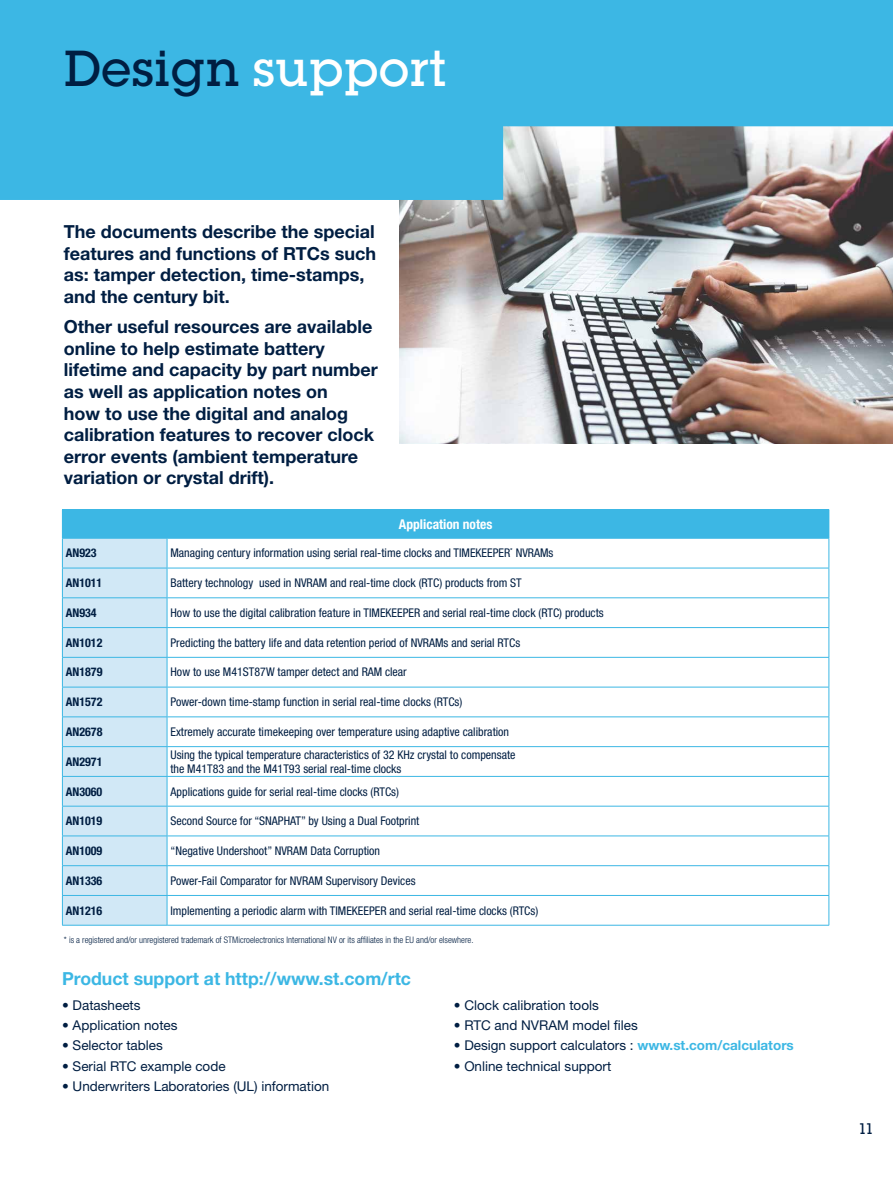
<style>
.page{position:relative;width:893px;height:1188px;background:#fff}
.page>*{position:absolute;margin:0;border:0;box-sizing:border-box;transform-origin:0 0}
.t1{font:500 49.5px "Lubalin Graph Std";color:#fff}
.t2{font:700 18px/21.6px "Helvetica Neue LT Std";color:#001e42}
.t3{font:700 18px "Helvetica Neue LT Std";color:#3cb7e4}
.t4{font:500 15px "Lubalin Graph Std";color:#001e42}
.t5{font:13.5px "Helvetica Neue LT Std";color:#001e42}
.t6{font:700 condensed 13.5px "Helvetica Neue LT Std";color:#fff}
.t7{font:condensed 12px/14.4px "Helvetica Neue LT Std";color:#001e42}
.t8{font:700 condensed 12px "Helvetica Neue LT Std";color:#001e42}
.t9{font:300 condensed 9px "Helvetica Neue LT Std";color:#001e42}
.s1{color:#001e42}
.s2{font-weight:700;color:#3cb7e4}
</style>
<div class="page">
<div style="left:62px;top:510px;width:767px;height:28px;background:#3cb7e4"></div>
<svg style="left:168px;top:539px;width:661px;height:386px"></svg>
<hr style="left:62px;top:509px;width:105px;height:1px;background:#3cb7e4">
<hr style="left:167px;top:509px;width:662px;height:1px;background:#3cb7e4">
<hr style="left:167px;top:538px;width:662px;height:1px;background:#3cb7e4">
<svg style="left:829px;top:510px;width:1px;height:58px"></svg>
<hr style="left:167px;top:568px;width:662px;height:1px;background:#3cb7e4">
<hr style="left:829px;top:568px;width:1px;height:30px;background:#3cb7e4">
<hr style="left:167px;top:598px;width:662px;height:1px;background:#3cb7e4">
<hr style="left:167px;top:627px;width:662px;height:1px;background:#3cb7e4">
<hr style="left:167px;top:657px;width:662px;height:1px;background:#3cb7e4">
<svg style="left:829px;top:598px;width:1px;height:89px"></svg>
<hr style="left:167px;top:687px;width:662px;height:1px;background:#3cb7e4">
<hr style="left:829px;top:687px;width:1px;height:30px;background:#3cb7e4">
<hr style="left:167px;top:717px;width:662px;height:1px;background:#3cb7e4">
<hr style="left:167px;top:746px;width:662px;height:1px;background:#3cb7e4">
<svg style="left:829px;top:717px;width:1px;height:89px"></svg>
<hr style="left:829px;top:806px;width:1px;height:30px;background:#3cb7e4">
<hr style="left:167px;top:776px;width:662px;height:1px;background:#3cb7e4">
<hr style="left:167px;top:806px;width:662px;height:1px;background:#3cb7e4">
<hr style="left:167px;top:836px;width:662px;height:1px;background:#3cb7e4">
<hr style="left:167px;top:865px;width:662px;height:1px;background:#3cb7e4">
<hr style="left:62px;top:925px;width:105px;height:1px;background:#3cb7e4">
<svg style="left:62px;top:538px;width:106px;height:387px;background:#c8e5f4"></svg>
<hr style="left:167px;top:895px;width:662px;height:1px;background:#3cb7e4">
<svg style="left:829px;top:836px;width:1px;height:89px"></svg>
<hr style="left:167px;top:925px;width:662px;height:1px;background:#3cb7e4">
<img style="left:399px;top:200px;width:494px;height:244px">
<svg style="left:0;top:0;width:893px;height:200px;background:#4bb2d7"></svg>
<h1 class="t1" style="left:64px;top:38px;width:383px"><span class="s1">Design</span> support</h1>
<h2 class="t2" style="left:64px;top:221px;width:314px">The documents describe the special features and functions of RTCs such as: tamper detection, time-stamps, and the century bit.</h2>
<p class="t2" style="left:64px;top:316px;width:315px">Other useful resources are available online to help estimate battery lifetime and capacity by part number as well as application notes on<br>how to use the digital and analog calibration features to recover clock error events (ambient temperature variation or crystal drift).</p>
<p class="t6" style="left:399px;top:516px;width:95px">Application notes</p>
<p class="t8" style="left:66px;top:546px;width:32px">AN923</p>
<p class="t7" style="left:170px;top:546px;width:384px">Managing century information using serial real-time clocks and TIMEKEEPER<sup>*</sup> NVRAMs</p>
<p class="t8" style="left:66px;top:576px;width:38px">AN1011</p>
<p class="t7" style="left:170px;top:576px;width:353px">Battery technology used in NVRAM and real-time clock (RTC) products from ST</p>
<p class="t8" style="left:66px;top:606px;width:32px">AN934</p>
<p class="t7" style="left:170px;top:605px;width:435px">How to use the digital calibration feature in TIMEKEEPER and serial real-time clock (RTC) products</p>
<p class="t8" style="left:66px;top:635px;width:38px">AN1012</p>
<p class="t7" style="left:170px;top:635px;width:351px">Predicting the battery life and data retention period of NVRAMs and serial RTCs</p>
<p class="t8" style="left:66px;top:665px;width:38px">AN1879</p>
<p class="t7" style="left:170px;top:665px;width:238px">How to use M41ST87W tamper detect and RAM clear</p>
<p class="t8" style="left:66px;top:695px;width:38px">AN1572</p>
<p class="t7" style="left:170px;top:695px;width:293px">Power-down time-stamp function in serial real-time clocks (RTCs)</p>
<p class="t8" style="left:66px;top:725px;width:38px">AN2678</p>
<p class="t7" style="left:170px;top:724px;width:340px">Extremely accurate timekeeping over temperature using adaptive calibration</p>
<p class="t8" style="left:66px;top:754px;width:38px">AN2971</p>
<p class="t7" style="left:170px;top:747px;width:347px">Using the typical temperature characteristics of 32 KHz crystal to compensate the M41T83 and the M41T93 serial real-time clocks</p>
<p class="t8" style="left:66px;top:784px;width:38px">AN3060</p>
<p class="t7" style="left:170px;top:784px;width:230px">Applications guide for serial real-time clocks (RTCs)</p>
<p class="t8" style="left:66px;top:814px;width:38px">AN1019</p>
<p class="t7" style="left:170px;top:814px;width:250px">Second Source for “SNAPHAT” by Using a Dual Footprint</p>
<p class="t8" style="left:66px;top:844px;width:38px">AN1009</p>
<p class="t7" style="left:170px;top:844px;width:211px">“Negative Undershoot” NVRAM Data Corruption</p>
<p class="t8" style="left:66px;top:873px;width:38px">AN1336</p>
<p class="t7" style="left:170px;top:873px;width:247px">Power-Fail Comparator for NVRAM Supervisory Devices</p>
<p class="t8" style="left:66px;top:903px;width:38px">AN1216</p>
<p class="t7" style="left:170px;top:903px;width:369px">Implementing a periodic alarm with TIMEKEEPER and serial real-time clocks (RTCs)</p>
<p class="t9" style="left:64px;top:935px;width:411px">* is a registered and/or unregistered trademark of STMicroelectronics International NV or its affiliates in the EU and/or elsewhere.</p>
<h2 class="t3" style="left:62px;top:967px;width:350px">Product support at http://www.st.com/rtc</h2>
<p class="t5" style="left:62px;top:996px;width:80px">• Datasheets</p>
<p class="t5" style="left:62px;top:1017px;width:117px">• Application notes</p>
<p class="t5" style="left:62px;top:1037px;width:102px">• Selector tables</p>
<p class="t5" style="left:62px;top:1058px;width:165px">• Serial RTC example code</p>
<p class="t5" style="left:62px;top:1078px;width:269px">• Underwriters Laboratories (UL) information</p>
<p class="t5" style="left:454px;top:996px;width:147px">• Clock calibration tools</p>
<p class="t5" style="left:454px;top:1017px;width:186px">• RTC and NVRAM model files</p>
<p class="t5" style="left:454px;top:1037px;width:341px">• Design support calculators : <span class="s2">www.st.com/calculators</span></p>
<p class="t5" style="left:454px;top:1058px;width:159px">• Online technical support</p>
<p class="t4" style="left:858px;top:1119px;width:17px">11</p>
</div>
